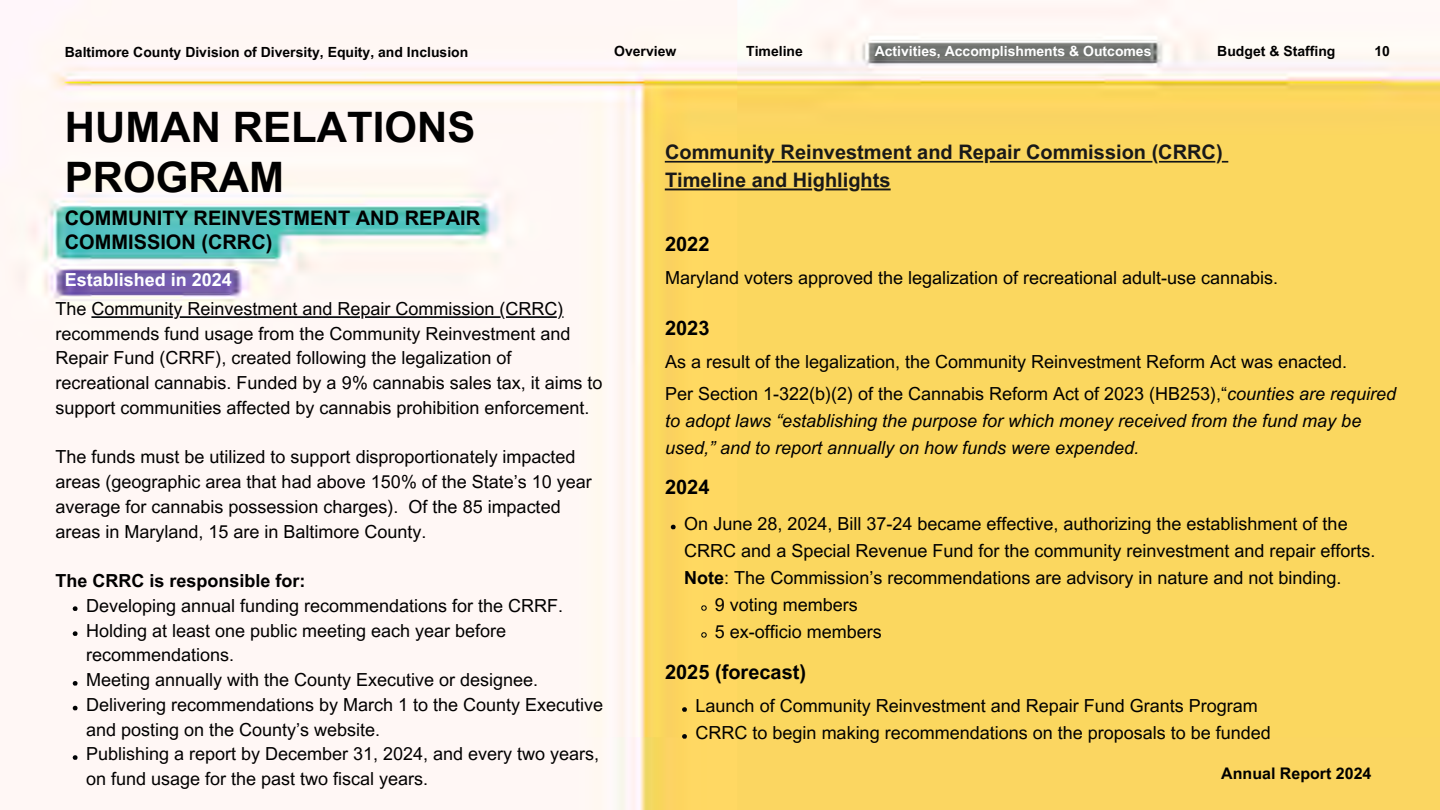
<style>
.page{position:relative;width:1440px;height:810px;background:#fff}
.page>*{position:absolute;margin:0;border:0;box-sizing:border-box;transform-origin:0 0}
.t1{font:700 42px/50.2px "Arial MT Pro";color:#000}
.t2{font:700 20px "Arial MT Pro";color:#000}
.t3{font:700 20px/27.8px "Arial MT Pro";color:#191919}
.t4{font:18px/24.8px "Arial MT Pro";color:#000}
.t5{font:italic 18px/27px "Arial MT Pro";color:#000}
.t6{font:700 16px "Arial MT Pro";color:#000}
.t7{font:700 14px "Arial MT Pro";color:#000}
.t8{font:700 14px "Arial MT Pro";color:#fff}
.s1{font-weight:700;color:#fff}
.s2{font-weight:700}
.s3{font-style:italic}
</style>
<div class="page">
<img style="left:0;top:0;width:1440px;height:810px">
<p class="t7" style="left:65px;top:46px;width:405px">Baltimore County Division of Diversity, Equity, and Inclusion</p>
<p class="t7" style="left:614px;top:46px;width:64px">Overview</p>
<p class="t7" style="left:746px;top:46px;width:58px">Timeline</p>
<p class="t8" style="left:875px;top:46px;width:278px">Activities, Accomplishments &amp; Outcomes</p>
<p class="t7" style="left:1217px;top:46px;width:120px">Budget &amp; Staffing</p>
<p class="t7" style="left:1374px;top:46px;width:17px">10</p>
<p class="t1" style="left:65px;top:108px;width:412px">HUMAN RELATIONS<br>PROGRAM</p>
<p class="t2" style="left:65px;top:210px;width:417px">COMMUNITY REINVESTMENT AND REPAIR</p>
<p class="t2" style="left:65px;top:234px;width:209px">COMMISSION (CRRC)</p>
<p class="t4" style="left:56px;top:268px;width:509px;line-height:28.6px;text-indent:9px"><span class="s1">Established in 2024<br></span>The Community Reinvestment and Repair Commission (CRRC)</p>
<p class="t4" style="left:56px;top:323px;width:549px">recommends fund usage from the Community Reinvestment and Repair Fund (CRRF), created following the legalization of recreational cannabis. Funded by a 9% cannabis sales tax, it aims to support communities affected by cannabis prohibition enforcement.</p>
<p class="t4" style="left:56px;top:447px;width:538px">The funds must be utilized to support disproportionately impacted areas (geographic area that had above 150% of the State’s 10 year average for cannabis possession charges). Of the 85 impacted areas in Maryland, 15 are in Baltimore County.</p>
<p class="t4" style="left:86px;top:571px;width:518px;text-indent:-31px"><span class="s2">The CRRC is responsible for:<br></span>Developing annual funding recommendations for the CRRF.<br>Holding at least one public meeting each year before recommendations.<br>Meeting annually with the County Executive or designee.<br>Delivering recommendations by March 1 to the County Executive and posting on the County’s website.<br>Publishing a report by December 31, 2024, and every two years, on fund usage for the past two fiscal years.</p>
<p class="t3" style="left:665px;top:141px;width:559px">Community Reinvestment and Repair Commission (CRRC)<br>Timeline and Highlights</p>
<p class="t2" style="left:665px;top:236px;width:46px">2022</p>
<p class="t4" style="left:665px;top:268px;width:615px">Maryland voters approved the legalization of recreational adult-use cannabis.</p>
<p class="t2" style="left:665px;top:320px;width:46px">2023</p>
<p class="t4" style="left:665px;top:348px;width:733px;line-height:32.1px">As a result of the legalization, the Community Reinvestment Reform Act was enacted.<br>Per Section 1-322(b)(2) of the Cannabis Reform Act of 2023 (HB253),“<span class="s3">counties are required</span></p>
<p class="t5" style="left:665px;top:410px;width:698px">to adopt laws “establishing the purpose for which money received from the fund may be used,” and to report annually on how funds were expended.</p>
<p class="t2" style="left:665px;top:480px;width:46px">2024</p>
<p class="t4" style="left:684px;top:513px;width:665px">On June 28, 2024, Bill 37-24 became effective, authorizing the establishment of the</p>
<p class="t4" style="left:684px;top:540px;width:693px">CRRC and a Special Revenue Fund for the community reinvestment and repair efforts.</p>
<p class="t4" style="left:684px;top:567px;width:659px"><span class="s2">Note</span>: The Commission’s recommendations are advisory in nature and not binding.</p>
<p class="t4" style="left:715px;top:594px;width:145px">9 voting members</p>
<p class="t4" style="left:715px;top:621px;width:169px">5 ex-officio members</p>
<p class="t2" style="left:665px;top:664px;width:143px">2025 (forecast)</p>
<p class="t4" style="left:696px;top:695px;width:577px;line-height:27px">Launch of Community Reinvestment and Repair Fund Grants Program<br>CRRC to begin making recommendations on the proposals to be funded</p>
<p class="t6" style="left:1221px;top:768px;width:152px">Annual Report 2024</p>
</div>
